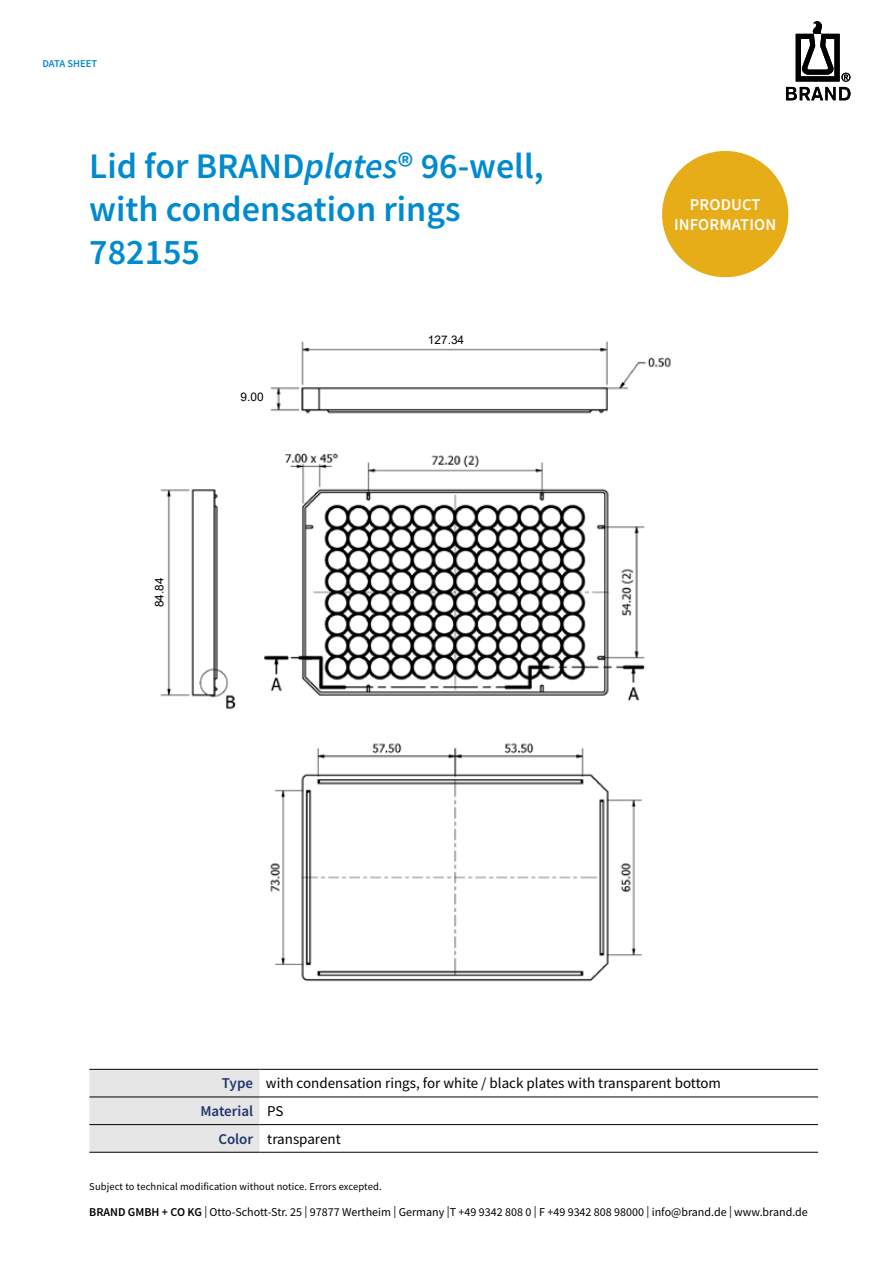
<style>
.page{position:relative;width:893px;height:1263px;background:#fff}
.page>*{position:absolute;margin:0;border:0;box-sizing:border-box;transform-origin:0 0}
.t1{font:600 36px/43.2px "Source Sans Pro";color:#008acf}
.t2{font:600 16.5px/19.8px "Source Sans Pro";letter-spacing:.01em;color:#fff;text-align:center}
.t3{font:15px "Source Sans Pro";color:#000}
.t4{font:600 15px "Source Sans Pro";color:#1f356a}
.t5{font:12px "Source Sans Pro";color:#000}
.t6{font:11.85px "Arial";color:#000}
.t7{font:10.5px "Source Sans Pro";letter-spacing:.01em;color:#000}
.t8{font:600 10.5px "Source Sans Pro";color:#008acf}
.s1{font-style:italic}
.s2{font-weight:600;color:#1f356a}
.s3{font-weight:400;color:#000}
.s4{font-weight:600}
</style>
<div class="page">
<svg style="left:786px;top:21px;width:64px;height:79px"></svg>
<img style="left:264px;top:453px;width:381px;height:248px">
<img style="left:270px;top:743px;width:373px;height:239px">
<img style="left:160px;top:489px;width:76px;height:221px">
<img style="left:270px;top:341px;width:401px;height:73px">
<div style="left:662px;top:151px;width:126px;height:126px;background:#e6ad19;border-radius:50%"></div>
<div style="left:89px;top:1070px;width:171px;height:82px;background:#e6e6e6"></div>
<hr style="left:89px;top:1069px;width:170px;height:1px;background:#000">
<hr style="left:259px;top:1069px;width:559px;height:1px;background:#000">
<hr style="left:89px;top:1097px;width:170px;height:1px;background:#000">
<hr style="left:259px;top:1097px;width:559px;height:1px;background:#000">
<hr style="left:89px;top:1124px;width:170px;height:1px;background:#000">
<hr style="left:259px;top:1124px;width:559px;height:1px;background:#000">
<hr style="left:89px;top:1152px;width:170px;height:1px;background:#000">
<hr style="left:259px;top:1152px;width:559px;height:1px;background:#000">
<p class="t8" style="left:43px;top:57px;width:56px">DATA SHEET</p>
<h1 class="t1" style="left:89px;top:144px;width:456px">Lid for BRAND<span class="s1">plates</span>® 96-well, with condensation rings<br>782155</h1>
<p class="t6" style="left:151px;top:607px;width:31px;rotate:-90deg">84.84</p>
<p class="t6" style="left:241px;top:388px;width:25px">9.00</p>
<p class="t6" style="left:428px;top:331px;width:38px">127.34</p>
<h2 class="t2" style="left:674px;top:195px;width:104px">PRODUCT<br>INFORMATION</h2>
<p class="t3" style="left:222px;top:1074px;width:501px"><span class="s2">Type</span> with condensation rings, for white / black plates with transparent bottom</p>
<p class="t4" style="left:200px;top:1101px;width:85px">Material <span class="s3">PS</span></p>
<p class="t3" style="left:218px;top:1129px;width:124px"><span class="s2">Color</span> transparent</p>
<p class="t7" style="left:89px;top:1180px;width:294px">Subject to technical modification without notice. Errors excepted.</p>
<p class="t5" style="left:89px;top:1204px;width:720px"><span class="s4">BRAND GMBH + CO KG</span> | Otto-Schott-Str. 25 | 97877 Wertheim | Germany |T +49 9342 808 0 | F +49 9342 808 98000 | info@brand.de | www.brand.de</p>
</div>
